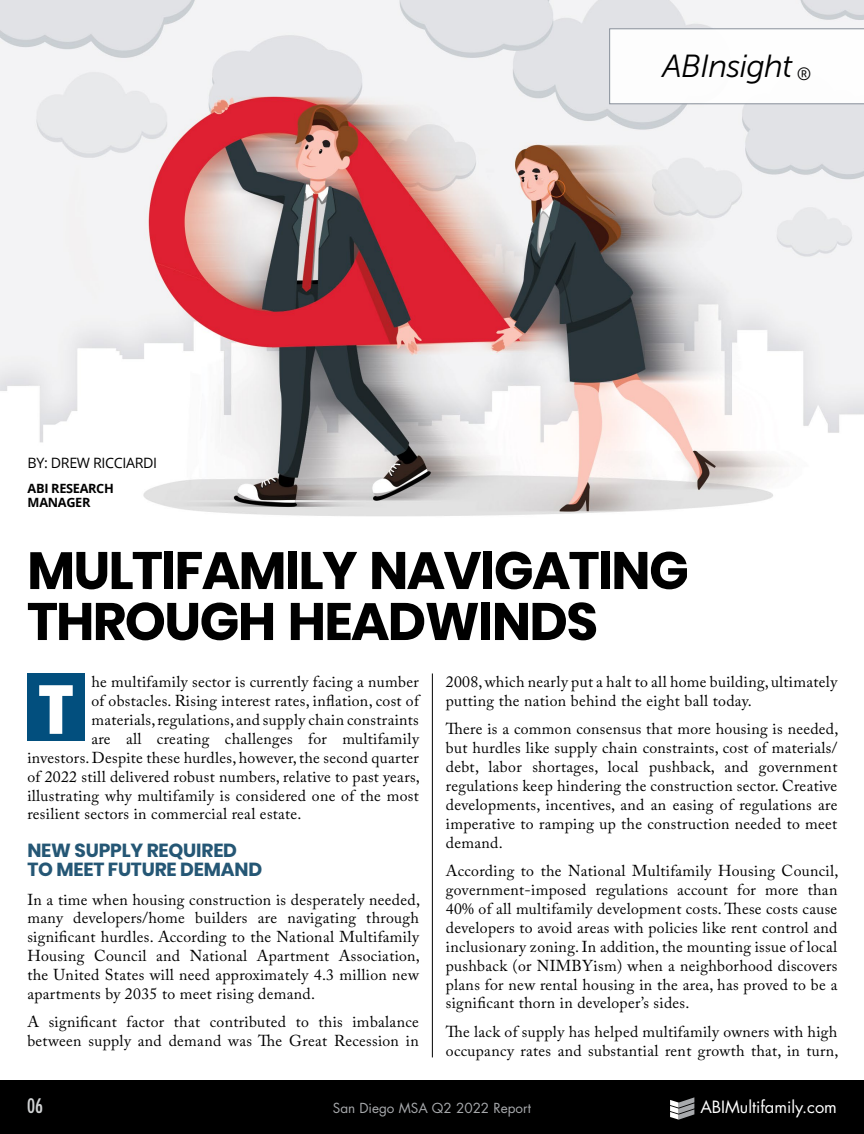
<style>
.page{position:relative;width:864px;height:1134px;background:#fff}
.page>*{position:absolute;margin:0;border:0;box-sizing:border-box;transform-origin:0 0}
.t1{font:700 64.5px "Futura Std";color:#fff}
.t2{font:700 52.5px/51px "Poppins";letter-spacing:-.03em;color:#000}
.t3{font:italic 31.95px "Museo Sans 300";letter-spacing:-.025em;color:#000}
.t4{font:condensed 19.5px "Futura Std";color:#d1d3d4}
.t5{font:700 18.9px/18.9px "Poppins";letter-spacing:-.01em;color:#255775}
.t6{font:16.5px "Futura Std";color:#fff}
.t7{font:15.75px/18.9px "Adobe Caslon Pro";letter-spacing:.02em;color:#000;text-align:justify}
.t8{font:14.25px "Open Sans";letter-spacing:-.025em;color:#000}
.t9{font:13.5px "Futura Std";color:#a7a9ac}
.t10{font:700 12.75px/13.5px "Open Sans";letter-spacing:-.025em;color:#000}
</style>
<div class="page">
<img style="left:1px;top:0;width:863px;height:516px">
<div style="left:609px;top:29px;width:255px;height:75px;background:#fff;border:1px solid #828a95"></div>
<hr style="left:432px;top:674px;width:1px;height:383px;background:#000">
<div style="left:27px;top:674px;width:58px;height:67px;background:#024f7e"></div>
<div style="left:0;top:1080px;width:864px;height:54px;background:#000"></div>
<svg style="left:670px;top:1097px;width:24px;height:23px"></svg>
<p class="t8" style="left:28px;top:453px;width:131px">BY: DREW RICCIARDI</p>
<p class="t10" style="left:28px;top:481px;width:88px">ABI RESEARCH<br>MANAGER</p>
<h3 class="t3" style="left:663px;top:49px;width:150px">ABInsight <sub>®</sub></h3>
<h2 class="t2" style="left:27px;top:545px;width:663px">MULTIFAMILY NAVIGATING<br>THROUGH HEADWINDS</h2>
<p class="t7" style="left:91px;top:672px;width:329px">he multifamily sector is currently facing a number</p>
<p class="t7" style="left:91px;top:691px;width:329px">of obstacles. Rising interest rates, inflation, cost of</p>
<p class="t7" style="left:91px;top:710px;width:329px">materials, regulations, and supply chain constraints</p>
<p class="t7" style="left:91px;top:729px;width:329px">are all creating challenges for multifamily</p>
<p class="t7" style="left:27px;top:748px;width:393px">investors. Despite these hurdles, however, the second quarter</p>
<p class="t7" style="left:27px;top:767px;width:394px">of 2022 still delivered robust numbers, relative to past years,</p>
<p class="t7" style="left:27px;top:786px;width:393px">illustrating why multifamily is considered one of the most</p>
<p class="t7" style="left:27px;top:805px;width:276px">resilient sectors in commercial real estate.</p>
<p class="t5" style="left:27px;top:841px;width:236px">NEW SUPPLY REQUIRED<br>TO MEET FUTURE DEMAND</p>
<p class="t7" style="left:27px;top:890px;width:394px">In a time when housing construction is desperately needed, many developers/home builders are navigating through significant hurdles. According to the National Multifamily Housing Council and National Apartment Association, the United States will need approximately 4.3 million new apartments by 2035 to meet rising demand.</p>
<p class="t7" style="left:27px;top:1012px;width:393px">A significant factor that contributed to this imbalance between supply and demand was The Great Recession in</p>
<p class="t7" style="left:446px;top:672px;width:393px">2008, which nearly put a halt to all home building, ultimately putting the nation behind the eight ball today.</p>
<p class="t7" style="left:446px;top:720px;width:394px">There is a common consensus that more housing is needed, but hurdles like supply chain constraints, cost of materials/ debt, labor shortages, local pushback, and government regulations keep hindering the construction sector. Creative developments, incentives, and an easing of regulations are imperative to ramping up the construction needed to meet demand.</p>
<p class="t7" style="left:446px;top:861px;width:394px">According to the National Multifamily Housing Council, government-imposed regulations account for more than 40% of all multifamily development costs. These costs cause developers to avoid areas with policies like rent control and inclusionary zoning. In addition, the mounting issue of local pushback (or NIMBYism) when a neighborhood discovers plans for new rental housing in the area, has proved to be a significant thorn in developer’s sides.</p>
<p class="t7" style="left:446px;top:1022px;width:394px">The lack of supply has helped multifamily owners with high occupancy rates and substantial rent growth that, in turn,</p>
<h1 class="t1" style="left:39px;top:667px;width:36px">T</h1>
<p class="t4" style="left:27px;top:1095px;width:18px">06</p>
<p class="t9" style="left:333px;top:1100px;width:200px">San Diego MSA Q2 2022 Report</p>
<p class="t6" style="left:700px;top:1097px;width:138px">ABIMultifamily.com</p>
</div>
